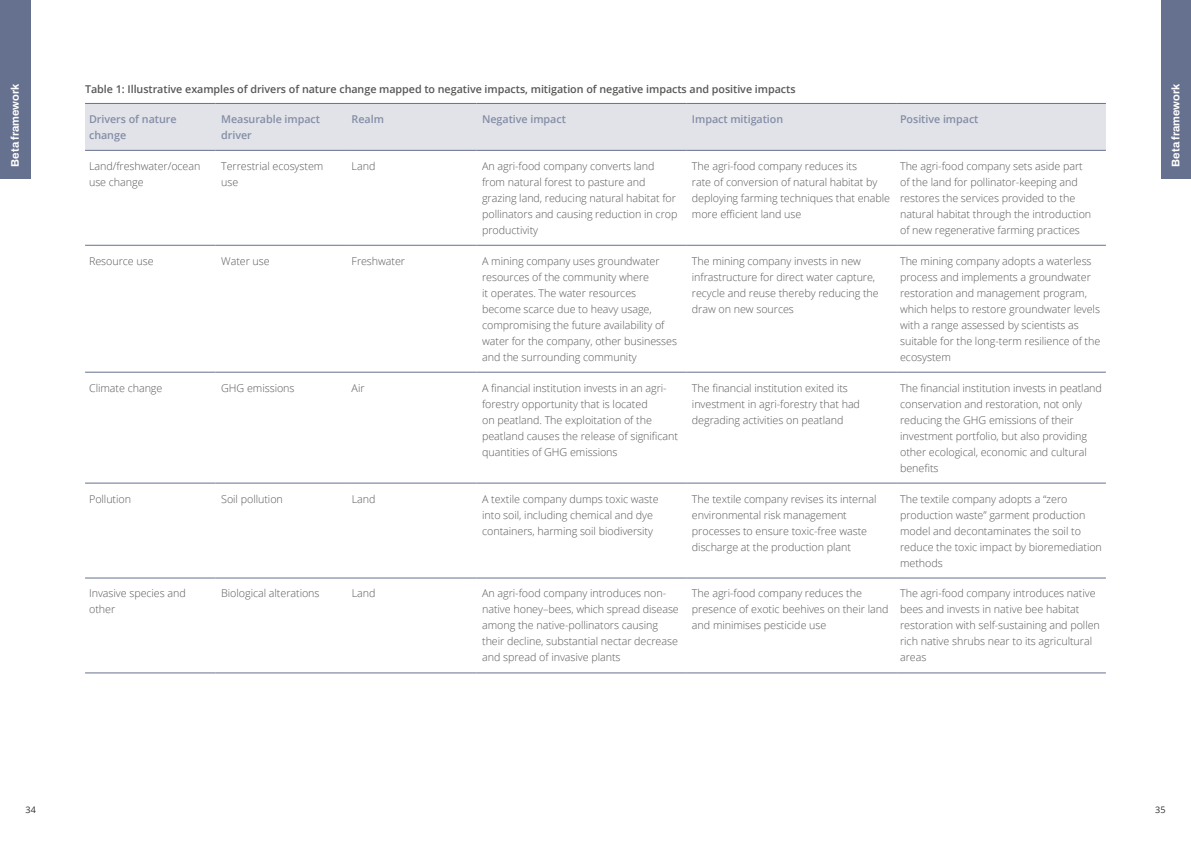
<style>
.page{position:relative;width:1191px;height:842px;background:#fff}
.page>*{position:absolute;margin:0;border:0;box-sizing:border-box;transform-origin:0 0}
.t1{font:700 11px "Archivo";color:#fff}
.t2{font:300 10.8px/16px "Open Sans";letter-spacing:-.005em;color:#575756}
.t3{font:600 10.8px "Open Sans";letter-spacing:-.005em;color:#575756}
.t4{font:600 10.8px/16px "Open Sans";letter-spacing:-.005em;color:#848da5}
.t5{font:9px "Open Sans";color:#312f2d}
</style>
<div class="page">
<div style="left:85px;top:104px;width:1021px;height:46px;background:#e1e3e9"></div>
<hr style="left:85px;top:103px;width:130px;height:1px;background:#66718f">
<hr style="left:215px;top:103px;width:131px;height:1px;background:#66718f">
<hr style="left:346px;top:103px;width:130px;height:1px;background:#66718f">
<hr style="left:476px;top:103px;width:210px;height:1px;background:#66718f">
<hr style="left:686px;top:103px;width:210px;height:1px;background:#66718f">
<hr style="left:896px;top:103px;width:210px;height:1px;background:#66718f">
<hr style="left:85px;top:672px;width:130px;height:1px;background:#66718f">
<hr style="left:215px;top:672px;width:131px;height:1px;background:#66718f">
<hr style="left:346px;top:672px;width:130px;height:1px;background:#66718f">
<hr style="left:476px;top:672px;width:210px;height:1px;background:#66718f">
<hr style="left:686px;top:672px;width:210px;height:1px;background:#66718f">
<hr style="left:896px;top:672px;width:210px;height:1px;background:#66718f">
<hr style="left:85px;top:245px;width:130px;height:1px;background:#66718f">
<hr style="left:215px;top:245px;width:131px;height:1px;background:#66718f">
<hr style="left:346px;top:245px;width:130px;height:1px;background:#66718f">
<hr style="left:476px;top:245px;width:210px;height:1px;background:#66718f">
<hr style="left:686px;top:245px;width:210px;height:1px;background:#66718f">
<hr style="left:896px;top:245px;width:210px;height:1px;background:#66718f">
<hr style="left:85px;top:372px;width:130px;height:1px;background:#66718f">
<hr style="left:215px;top:372px;width:131px;height:1px;background:#66718f">
<hr style="left:346px;top:372px;width:130px;height:1px;background:#66718f">
<hr style="left:476px;top:372px;width:210px;height:1px;background:#66718f">
<hr style="left:686px;top:372px;width:210px;height:1px;background:#66718f">
<hr style="left:896px;top:372px;width:210px;height:1px;background:#66718f">
<hr style="left:85px;top:483px;width:130px;height:1px;background:#66718f">
<hr style="left:215px;top:483px;width:131px;height:1px;background:#66718f">
<hr style="left:346px;top:483px;width:130px;height:1px;background:#66718f">
<hr style="left:476px;top:483px;width:210px;height:1px;background:#66718f">
<hr style="left:686px;top:483px;width:210px;height:1px;background:#66718f">
<hr style="left:896px;top:483px;width:210px;height:1px;background:#66718f">
<hr style="left:85px;top:578px;width:130px;height:1px;background:#66718f">
<hr style="left:215px;top:578px;width:131px;height:1px;background:#66718f">
<hr style="left:346px;top:578px;width:130px;height:1px;background:#66718f">
<hr style="left:476px;top:578px;width:210px;height:1px;background:#66718f">
<hr style="left:686px;top:578px;width:210px;height:1px;background:#66718f">
<hr style="left:896px;top:578px;width:210px;height:1px;background:#66718f">
<hr style="left:85px;top:150px;width:130px;height:1px;background:#66718f">
<hr style="left:215px;top:150px;width:131px;height:1px;background:#66718f">
<hr style="left:346px;top:150px;width:130px;height:1px;background:#66718f">
<hr style="left:476px;top:150px;width:210px;height:1px;background:#66718f">
<hr style="left:686px;top:150px;width:210px;height:1px;background:#66718f">
<hr style="left:896px;top:150px;width:210px;height:1px;background:#66718f">
<div style="left:1160px;top:0;width:31px;height:179px;background:#66718f"></div>
<div style="left:0;top:0;width:31px;height:179px;background:#66718f"></div>
<p class="t1" style="left:9px;top:167px;width:84px;rotate:-90deg">Beta framework</p>
<p class="t1" style="left:1169px;top:167px;width:84px;rotate:-90deg">Beta framework</p>
<p class="t3" style="left:85px;top:85px;width:712px">Table 1: Illustrative examples of drivers of nature change mapped to negative impacts, mitigation of negative impacts and positive impacts</p>
<p class="t4" style="left:89px;top:112px;width:89px">Drivers of nature change</p>
<p class="t4" style="left:221px;top:112px;width:100px">Measurable impact driver</p>
<p class="t4" style="left:352px;top:112px;width:34px">Realm</p>
<p class="t4" style="left:482px;top:112px;width:85px">Negative impact</p>
<p class="t4" style="left:692px;top:112px;width:93px">Impact mitigation</p>
<p class="t4" style="left:900px;top:112px;width:80px">Positive impact</p>
<p class="t2" style="left:89px;top:158px;width:113px">Land/freshwater/ocean use change</p>
<p class="t2" style="left:221px;top:159px;width:104px">Terrestrial ecosystem use</p>
<p class="t2" style="left:352px;top:159px;width:25px">Land</p>
<p class="t2" style="left:482px;top:159px;width:197px">An agri-food company converts land from natural forest to pasture and grazing land, reducing natural habitat for pollinators and causing reduction in crop productivity</p>
<p class="t2" style="left:692px;top:159px;width:200px">The agri-food company reduces its<br>rate of conversion of natural habitat by deploying farming techniques that enable more efficient land use</p>
<p class="t2" style="left:900px;top:159px;width:193px">The agri-food company sets aside part of the land for pollinator-keeping and restores the services provided to the natural habitat through the introduction of new regenerative farming practices</p>
<p class="t2" style="left:89px;top:254px;width:66px">Resource use</p>
<p class="t2" style="left:221px;top:254px;width:50px">Water use</p>
<p class="t2" style="left:352px;top:254px;width:55px">Freshwater</p>
<p class="t2" style="left:482px;top:254px;width:196px">A mining company uses groundwater resources of the community where<br>it operates. The water resources become scarce due to heavy usage, compromising the future availability of water for the company, other businesses and the surrounding community</p>
<p class="t2" style="left:692px;top:254px;width:188px">The mining company invests in new infrastructure for direct water capture, recycle and reuse thereby reducing the draw on new sources</p>
<p class="t2" style="left:900px;top:254px;width:202px">The mining company adopts a waterless process and implements a groundwater restoration and management program, which helps to restore groundwater levels with a range assessed by scientists as suitable for the long-term resilience of the ecosystem</p>
<p class="t2" style="left:89px;top:381px;width:75px">Climate change</p>
<p class="t2" style="left:221px;top:381px;width:75px">GHG emissions</p>
<p class="t2" style="left:352px;top:381px;width:14px">Air</p>
<p class="t2" style="left:482px;top:379px;width:197px">A financial institution invests in an agri&shy;forestry opportunity that is located<br>on peatland. The exploitation of the peatland causes the release of significant quantities of GHG emissions</p>
<p class="t2" style="left:692px;top:379px;width:170px">The financial institution exited its investment in agri-forestry that had degrading activities on peatland</p>
<p class="t2" style="left:900px;top:379px;width:203px">The financial institution invests in peatland conservation and restoration, not only reducing the GHG emissions of their investment portfolio, but also providing other ecological, economic and cultural benefits</p>
<p class="t2" style="left:89px;top:492px;width:44px">Pollution</p>
<p class="t2" style="left:221px;top:492px;width:63px">Soil pollution</p>
<p class="t2" style="left:352px;top:492px;width:25px">Land</p>
<p class="t2" style="left:482px;top:492px;width:178px">A textile company dumps toxic waste into soil, including chemical and dye containers, harming soil biodiversity</p>
<p class="t2" style="left:692px;top:492px;width:186px">The textile company revises its internal environmental risk management processes to ensure toxic-free waste discharge at the production plant</p>
<p class="t2" style="left:900px;top:490px;width:203px">The textile company adopts a “zero production waste” garment production model and decontaminates the soil to reduce the toxic impact by bioremediation methods</p>
<p class="t2" style="left:89px;top:587px;width:98px">Invasive species and other</p>
<p class="t2" style="left:221px;top:587px;width:100px">Biological alterations</p>
<p class="t2" style="left:352px;top:587px;width:25px">Land</p>
<p class="t2" style="left:482px;top:587px;width:198px">An agri-food company introduces non&shy;native honey–bees, which spread disease among the native-pollinators causing their decline, substantial nectar decrease and spread of invasive plants</p>
<p class="t2" style="left:692px;top:587px;width:198px">The agri-food company reduces the presence of exotic beehives on their land and minimises pesticide use</p>
<p class="t2" style="left:900px;top:586px;width:201px">The agri-food company introduces native bees and invests in native bee habitat restoration with self-sustaining and pollen rich native shrubs near to its agricultural areas</p>
<p class="t5" style="left:26px;top:806px;width:12px">34</p>
<p class="t5" style="left:1155px;top:806px;width:12px">35</p>
</div>
